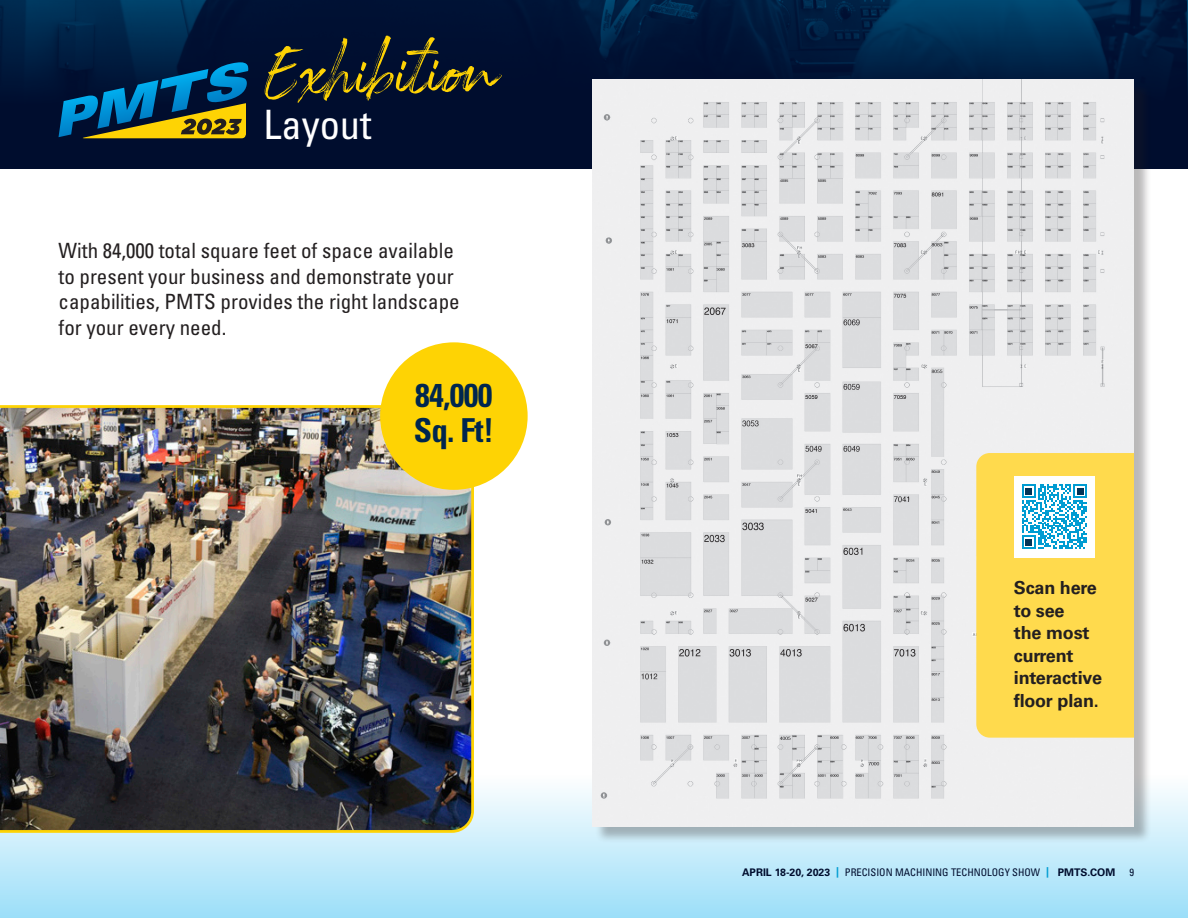
<style>
.page{position:relative;width:1188px;height:918px;background:#fff}
.page>*{position:absolute;margin:0;border:0;box-sizing:border-box;transform-origin:0 0}
.t1{font:76.5px "Rockness";color:#fed304}
.t2{font:condensed 40.5px "Univers LT Std";color:#fff}
.t3{font:700 condensed 33px "Univers LT Std";letter-spacing:-.02em;color:#00264e}
.t4{font:condensed 21px/25.5px "Univers LT Std";color:#231f20}
._01_Body_SUBHEAD{font:700 18px/22.5px "Univers LT Std";letter-spacing:-.01em;color:#231f20}
.t5{font:condensed 10.5px "Univers LT Std";color:#000d2e}
.s1{font-weight:700;font-stretch:normal}
.s2{font-weight:700;font-stretch:normal;color:#009cd2}
</style>
<div class="page">
<div style="left:0;top:775px;width:1188px;height:143px;background:linear-gradient(to bottom,#fefefe,#9bdef9)"></div>
<svg style="left:0;top:0;width:1188px;height:168px;fill:#001032"></svg>
<div style="left:595px;top:81px;width:556px;height:763px;background:#231f20;opacity:.31"></div>
<img style="left:593px;top:79px;width:541px;height:748px">
<svg style="left:59px;top:62px;width:190px;height:76px"></svg>
<img style="left:0;top:405px;width:474px;height:428px">
<div style="left:380px;top:342px;width:148px;height:148px;background:#fed304;border-radius:50%"></div>
<div style="left:976px;top:453px;width:158px;height:285px;background:#ffda4d"></div>
<div style="left:1014px;top:476px;width:81px;height:81px;background:#fff"></div>
<svg style="left:1022px;top:484px;width:65px;height:65px"></svg>
<p class="t1" style="left:262px;top:23px;width:237px;rotate:-1deg">Exhibition</p>
<p class="t2" style="left:264px;top:99px;width:109px">Layout</p>
<p class="t4" style="left:58px;top:238px;width:403px">With 84,000 total square feet of space available to present your business and demonstrate your capabilities, PMTS provides the right landscape for your every need.</p>
<p class="t3" style="left:415px;top:375px;width:79px">84,000</p>
<p class="t3" style="left:414px;top:410px;width:82px">Sq. Ft!</p>
<p class="_01_Body_SUBHEAD" style="left:1014px;top:577px;width:90px">Scan here to see<br>the most current interactive floor plan.</p>
<p class="t5" style="left:742px;top:866px;width:375px"><span class="s1">APRIL 18-20, 2023</span> <span class="s2">|</span> PRECISION MACHINING TECHNOLOGY SHOW <span class="s2">|</span> <span class="s1">PMTS.COM</span></p>
<p class="t5" style="left:1129px;top:866px;width:6px">9</p>
</div>
